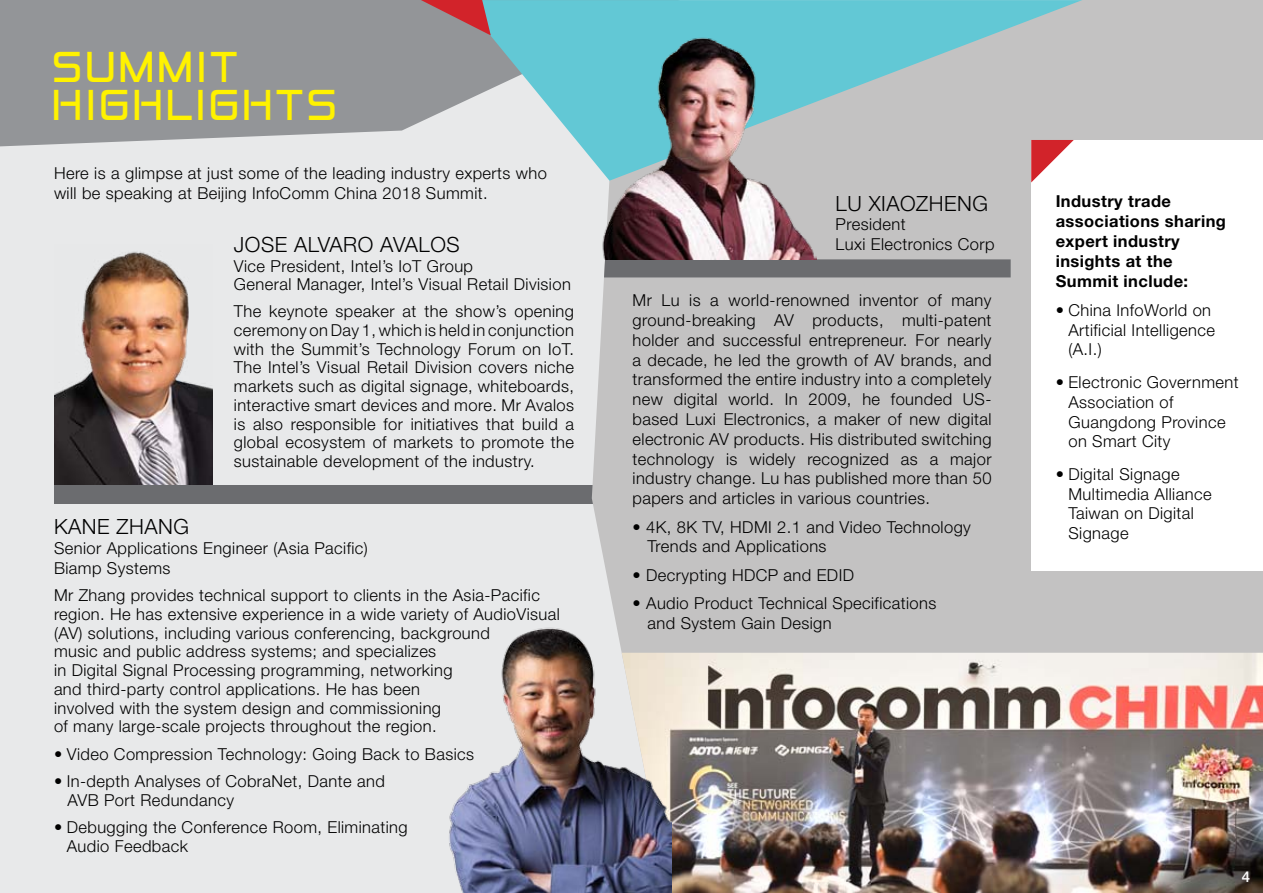
<style>
.page{position:relative;width:1263px;height:893px;background:#e8e9ea}
.page>*{position:absolute;margin:0;border:0;box-sizing:border-box;transform-origin:0 0}
.t1{font:42px/37.5px "Anita Semi square";letter-spacing:.025em;color:#fff200}
.t2{font:300 21px "Helvetica Neue LT Std";letter-spacing:.025em;color:#000}
.t3{font:300 16.5px/19.8px "Helvetica Neue LT Std";letter-spacing:.025em;color:#000}
.t4{font:700 16.5px/19.8px "Helvetica Neue LT Std";letter-spacing:.025em;color:#000}
.t5{font:500 15px "Helvetica Neue LT Std";color:#fff}
</style>
<div class="page">
<img style="left:54px;top:251px;width:159px;height:235px">
<div style="left:54px;top:486px;width:556px;height:18px;background:#6b6c6f"></div>
<svg style="left:0;top:0;width:461px;height:146px;background:#999b9d"></svg>
<svg style="left:461px;top:0;width:131px;height:159px"></svg>
<svg style="left:421px;top:0;width:70px;height:35px;background:#ab656b"></svg>
<svg style="left:592px;top:0;width:671px;height:653px;background:#bcc2c3"></svg>
<div style="left:604px;top:259px;width:407px;height:18px;background:#6b6c6f"></div>
<img style="left:672px;top:653px;width:591px;height:240px">
<img style="left:449px;top:592px;width:223px;height:301px">
<div style="left:1031px;top:140px;width:232px;height:430px;background:#fff"></div>
<svg style="left:1031px;top:140px;width:43px;height:42px"></svg>
<img style="left:598px;top:21px;width:219px;height:238px">
<h1 class="t1" style="left:54px;top:48px;width:289px">SUMMIT<br>HIGHLIGHTS</h1>
<p class="t3" style="left:54px;top:163px;width:494px">Here is a glimpse at just some of the leading industry experts who will be speaking at Beijing InfoComm China 2018 Summit.</p>
<p class="t2" style="left:234px;top:232px;width:227px">JOSE ALVARO AVALOS</p>
<p class="t3" style="left:234px;top:257px;width:338px;line-height:18px">Vice President, Intel’s IoT Group<br>General Manager, Intel’s Visual Retail Division</p>
<p class="t3" style="left:234px;top:301px;width:342px;line-height:18.8px;text-align:justify">The keynote speaker at the show’s opening ceremony on Day 1, which is held in conjunction with the Summit’s Technology Forum on IoT.<br>The Intel’s Visual Retail Division covers niche markets such as digital signage, whiteboards, interactive smart devices and more. Mr Avalos is also responsible for initiatives that build a global ecosystem of markets to promote the sustainable development of the industry.</p>
<p class="t2" style="left:54px;top:514px;width:133px">Kane Zhang</p>
<p class="t3" style="left:54px;top:538px;width:315px">Senior Applications Engineer (Asia Pacific)<br>Biamp Systems</p>
<p class="t3" style="left:54px;top:585px;width:507px;line-height:18.8px">Mr Zhang provides technical support to clients in the Asia-Pacific region. He has extensive experience in a wide variety of AudioVisual (AV) solutions, including various conferencing, background<br>music and public address systems; and specializes<br>in Digital Signal Processing programming, networking<br>and third-party control applications. He has been<br>involved with the system design and commissioning<br>of many large-scale projects throughout the region.</p>
<p class="t3" style="left:54px;top:743px;width:422px">• Video Compression Technology: Going Back to Basics</p>
<p class="t3" style="left:67px;top:771px;width:319px;line-height:18.8px;text-indent:-13px">• In-depth Analyses of CobraNet, Dante and<br>AVB Port Redundancy</p>
<p class="t3" style="left:67px;top:817px;width:342px;line-height:18.8px;text-indent:-13px">• Debugging the Conference Room, Eliminating<br>Audio Feedback</p>
<p class="t2" style="left:836px;top:190px;width:59px">Lu Xiaozhe</p>
<p class="t2" style="left:957px;top:190px;width:28px">ng</p>
<p class="t3" style="left:836px;top:214px;width:160px">President<br>Luxi Electronics Corp</p>
<p class="t3" style="left:632px;top:290px;width:360px;text-align:justify">Mr Lu is a world-renowned inventor of many ground-breaking AV products, multi-patent holder and successful entrepreneur. For nearly a decade, he led the growth of AV brands, and transformed the entire industry into a completely new digital world. In 2009, he founded US&shy;based Luxi Electronics, a maker of new digital electronic AV products. His distributed switching technology is widely recognized as a major industry change. Lu has published more than 50 papers and articles in various countries.</p>
<p class="t3" style="left:647px;top:516px;width:325px;text-indent:-15px">• 4K, 8K TV, HDMI 2.1 and Video Technology<br>Trends and Applications</p>
<p class="t3" style="left:632px;top:565px;width:223px">• Decrypting HDCP and EDID</p>
<p class="t3" style="left:647px;top:593px;width:290px;text-indent:-15px">• Audio Product Technical Specifications and System Gain Design</p>
<p class="t4" style="left:1056px;top:191px;width:172px">Industry trade associations sharing expert industry insights at the<br>Summit include:</p>
<p class="t3" style="left:1068px;top:300px;width:148px;text-indent:-13px">• China InfoWorld on<br>Artificial Intelligence (A.I.)</p>
<p class="t3" style="left:1068px;top:372px;width:172px;text-indent:-13px">• Electronic Government<br>Association of<br>Guangdong Province on Smart City</p>
<p class="t3" style="left:1068px;top:464px;width:145px;text-indent:-13px">• Digital Signage<br>Multimedia Alliance<br>Taiwan on Digital<br>Signage</p>
<p class="t5" style="left:1242px;top:868px;width:10px">4</p>
</div>
